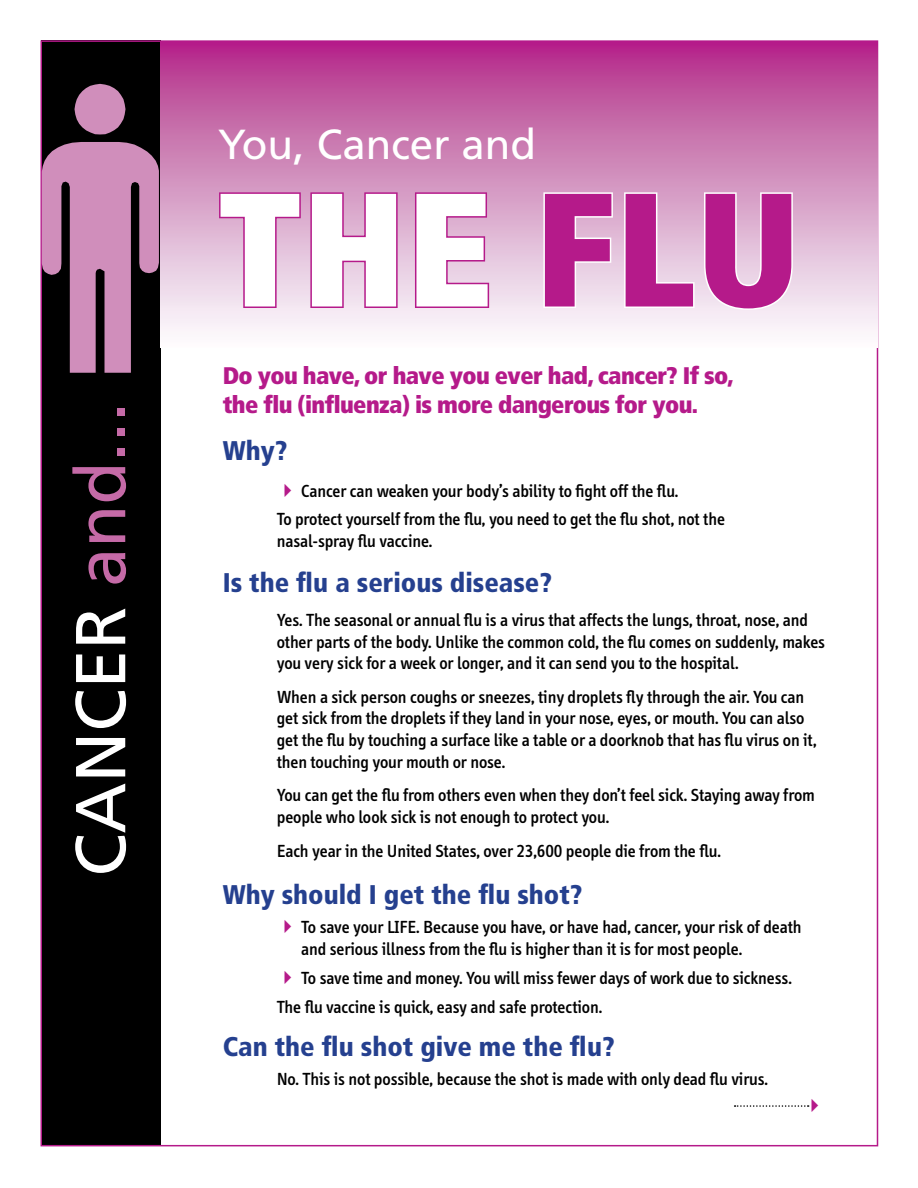
<style>
.page{position:relative;width:918px;height:1188px;background:#fff}
.page>*{position:absolute;margin:0;border:0;box-sizing:border-box;transform-origin:0 0}
.t1{font:900 condensed 161.4px "Frutiger";color:#fff}
.t2{font:70.5px "Frutiger";color:#fff}
.t3{font:42px "Frutiger";color:#fff}
.t4{font:900 condensed 27px "Frutiger";color:#25408f}
.t5{font:900 condensed 24px/28.8px "Frutiger";letter-spacing:-.025em;color:#b51a8a}
.t6{font:500 18px/21.6px "Info";color:#000}
.s1{color:#c56aa7}
.s2{color:#b51a8a}
</style>
<div class="page">
<div style="left:41px;top:40px;width:119px;height:1106px;background:#000"></div>
<svg style="left:42px;top:142px;width:117px;height:231px"></svg>
<svg style="left:75px;top:84px;width:51px;height:50px"></svg>
<svg style="left:160px;top:41px;width:718px;height:290px;background:#cf81b7"></svg>
<svg style="left:218px;top:191px;width:84px;height:119px;background:#dfb0d3"></svg>
<svg style="left:309px;top:191px;width:90px;height:119px;background:#dca7ce"></svg>
<svg style="left:413px;top:191px;width:78px;height:119px;background:#dba5cd"></svg>
<svg style="left:542px;top:191px;width:72px;height:119px;background:#e8cce1"></svg>
<svg style="left:623px;top:191px;width:73px;height:119px;background:#e7c9df"></svg>
<svg style="left:702px;top:191px;width:92px;height:120px"></svg>
<svg style="left:735px;top:1105px;width:75px;height:2px"></svg>
<p class="t2" style="left:59px;top:877px;width:475px;rotate:-90deg">CANCER <span class="s1">and...</span></p>
<p class="t3" style="left:218px;top:120px;width:319px">You, Cancer and</p>
<p class="t1" style="left:218px;top:152px;width:584px">THE <span class="s2">FLU</span></p>
<p class="t5" style="left:223px;top:361px;width:512px">Do you have, or have you ever had, cancer? If so, the flu (influenza) is more dangerous for you.</p>
<p class="t4" style="left:223px;top:434px;width:66px">Why?</p>
<p class="t6" style="left:277px;top:477px;width:450px;line-height:28.3px"><span class="s2">✔</span> Cancer can weaken your body’s ability to fight off the flu.<br>To protect yourself from the flu, you need to get the flu shot, not the</p>
<p class="t6" style="left:277px;top:530px;width:157px">nasal-spray flu vaccine.</p>
<p class="t4" style="left:223px;top:567px;width:331px">Is the flu a serious disease?</p>
<p class="t6" style="left:277px;top:610px;width:550px">Yes. The seasonal or annual flu is a virus that affects the lungs, throat, nose, and other parts of the body. Unlike the common cold, the flu comes on suddenly, makes you very sick for a week or longer, and it can send you to the hospital.</p>
<p class="t6" style="left:277px;top:686px;width:541px">When a sick person coughs or sneezes, tiny droplets fly through the air. You can get sick from the droplets if they land in your nose, eyes, or mouth. You can also get the flu by touching a surface like a table or a doorknob that has flu virus on it, then touching your mouth or nose.</p>
<p class="t6" style="left:277px;top:785px;width:540px">You can get the flu from others even when they don’t feel sick. Staying away from people who look sick is not enough to protect you.</p>
<p class="t6" style="left:277px;top:840px;width:446px">Each year in the United States, over 23,600 people die from the flu.</p>
<p class="t4" style="left:223px;top:878px;width:361px">Why should I get the flu shot?</p>
<p class="t6" style="left:301px;top:916px;width:502px;text-indent:-25px"><span class="s2">✔</span> To save your LIFE. Because you have, or have had, cancer, your risk of death and serious illness from the flu is higher than it is for most people.</p>
<p class="t6" style="left:277px;top:963px;width:517px;line-height:29.1px"><span class="s2">✔</span> To save time and money. You will miss fewer days of work due to sickness.<br>The flu vaccine is quick, easy and safe protection.</p>
<p class="t4" style="left:223px;top:1030px;width:393px">Can the flu shot give me the flu?</p>
<p class="t6" style="left:277px;top:1068px;width:493px">No. This is not possible, because the shot is made with only dead flu virus.</p>
</div>
